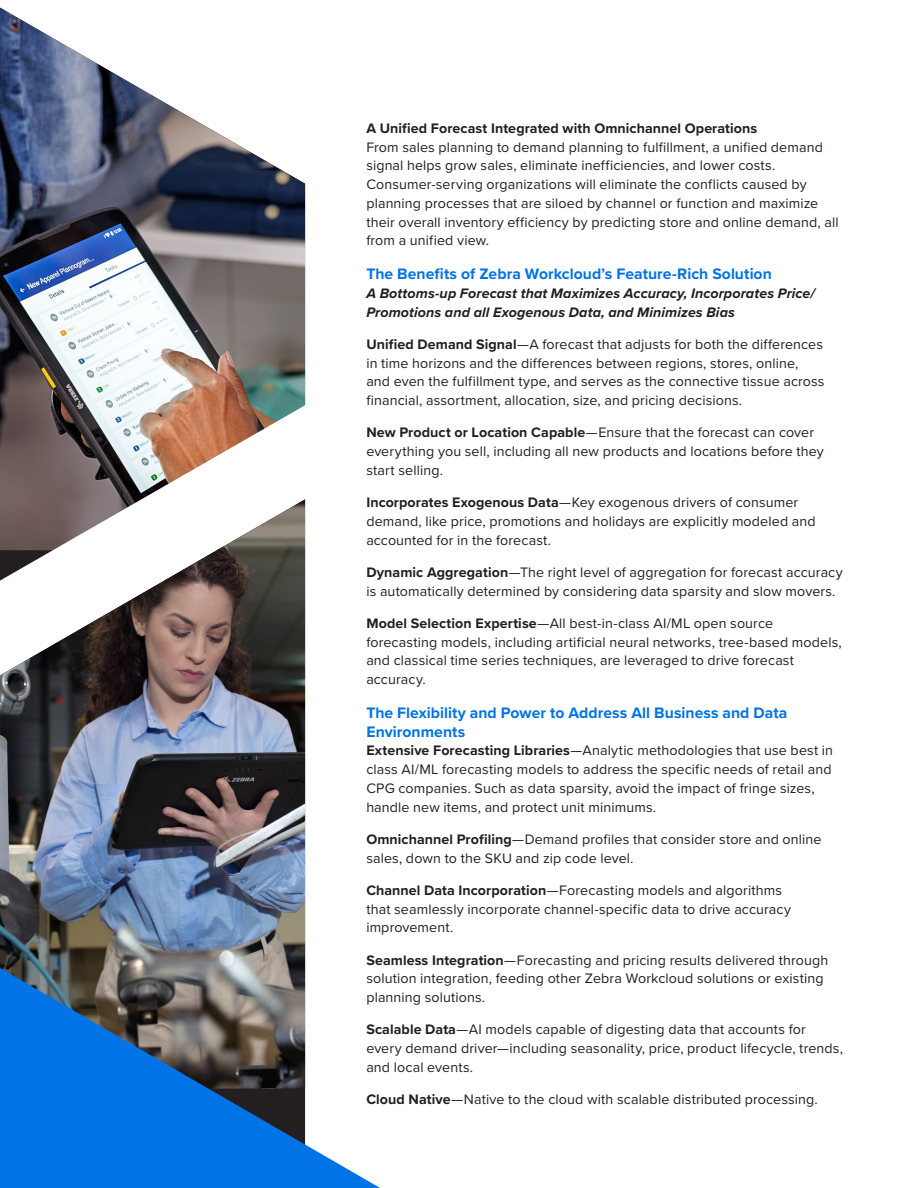
<style>
.page{position:relative;width:918px;height:1188px;background:#fff}
.page>*{position:absolute;margin:0;border:0;box-sizing:border-box;transform-origin:0 0}
.Subhead-2{font:700 15.75px/18.8px "Proxima Nova";color:#0073e6}
.Body{font:14.25px/18.8px "Proxima Nova";letter-spacing:.01em;color:#231f20}
.Body-2{font:italic 700 14.25px/18.8px "Proxima Nova";letter-spacing:.005em;color:#231f20}
.s1{font-weight:700}
</style>
<div class="page">
<img style="left:0;top:8px;width:305px;height:396px">
<img style="left:0;top:670px;width:305px;height:298px">
<svg style="left:0;top:968px;width:380px;height:220px;background:#437eb8"></svg>
<svg style="left:0;top:404px;width:306px;height:266px"></svg>
<p class="Body" style="left:366px;top:118px;width:474px"><span class="s1">A Unified Forecast Integrated with Omnichannel Operations<br></span>From sales planning to demand planning to fulfillment, a unified demand signal helps grow sales, eliminate inefficiencies, and lower costs.<br>Consumer-serving organizations will eliminate the conflicts caused by planning processes that are siloed by channel or function and maximize their overall inventory efficiency by predicting store and online demand, all from a unified view.</p>
<p class="Subhead-2" style="left:366px;top:264px;width:407px">The Benefits of Zebra Workcloud’s Feature-Rich Solution</p>
<p class="Body-2" style="left:366px;top:283px;width:450px">A Bottoms-up Forecast that Maximizes Accuracy, Incorporates Price/<br>Promotions and all Exogenous Data, and Minimizes Bias</p>
<p class="Body" style="left:366px;top:334px;width:460px"><span class="s1">Unified Demand Signal</span>—A forecast that adjusts for both the differences in time horizons and the differences between regions, stores, online, and even the fulfillment type, and serves as the connective tissue across financial, assortment, allocation, size, and pricing decisions.</p>
<p class="Body" style="left:366px;top:423px;width:459px"><span class="s1">New Product or Location Capable</span>—Ensure that the forecast can cover everything you sell, including all new products and locations before they start selling.</p>
<p class="Body" style="left:366px;top:492px;width:451px"><span class="s1">Incorporates Exogenous Data</span>—Key exogenous drivers of consumer demand, like price, promotions and holidays are explicitly modeled and accounted for in the forecast.</p>
<p class="Body" style="left:366px;top:562px;width:478px"><span class="s1">Dynamic Aggregation</span>—The right level of aggregation for forecast accuracy is automatically determined by considering data sparsity and slow movers.</p>
<p class="Body" style="left:366px;top:613px;width:477px"><span class="s1">Model Selection Expertise</span>—All best-in-class AI/ML open source forecasting models, including artificial neural networks, tree-based models, and classical time series techniques, are leveraged to drive forecast accuracy.</p>
<p class="Subhead-2" style="left:366px;top:703px;width:423px">The Flexibility and Power to Address All Business and Data<br>Environments</p>
<p class="Body" style="left:366px;top:741px;width:468px"><span class="s1">Extensive Forecasting Libraries</span>—Analytic methodologies that use best in class AI/ML forecasting models to address the specific needs of retail and CPG companies. Such as data sparsity, avoid the impact of fringe sizes, handle new items, and protect unit minimums.</p>
<p class="Body" style="left:366px;top:829px;width:457px"><span class="s1">Omnichannel Profiling</span>—Demand profiles that consider store and online sales, down to the SKU and zip code level.</p>
<p class="Body" style="left:366px;top:880px;width:426px"><span class="s1">Channel Data Incorporation</span>—Forecasting models and algorithms that seamlessly incorporate channel-specific data to drive accuracy improvement.</p>
<p class="Body" style="left:366px;top:950px;width:464px"><span class="s1">Seamless Integration</span>—Forecasting and pricing results delivered through solution integration, feeding other Zebra Workcloud solutions or existing planning solutions.</p>
<p class="Body" style="left:366px;top:1020px;width:478px"><span class="s1">Scalable Data</span>—AI models capable of digesting data that accounts for every demand driver—including seasonality, price, product lifecycle, trends, and local events.</p>
<p class="Body" style="left:366px;top:1089px;width:453px"><span class="s1">Cloud Native</span>—Native to the cloud with scalable distributed processing.</p>
</div>
